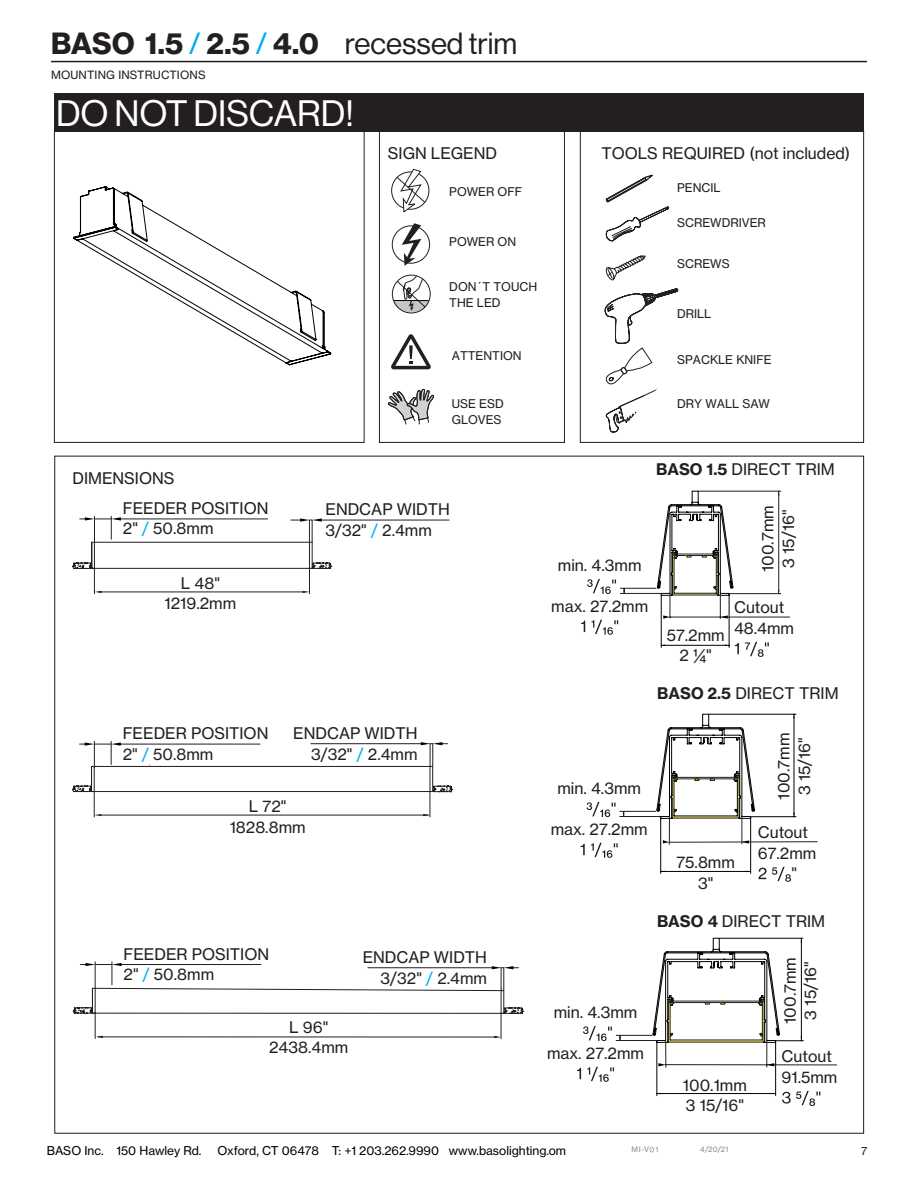
<style>
.page{position:relative;width:918px;height:1188px;background:#fff}
.page>*{position:absolute;margin:0;border:0;box-sizing:border-box;transform-origin:0 0}
.t1{font:36px "N Haas Grotesk DS Pro 55 Rg";color:#fff}
.t2{font:30px "N Haas Grotesk DS Pro 75 Bd";color:#231f20}
.t3{font:15.9px/20.5px "N Haas Grotesk TX Pro 55 Rg";color:#231f20}
.t4{font:15.9px/20.5px "N Haas Grotesk TX Pro 55 Rg";color:#221f1f;text-align:center}
.t5{font:12px "N Haas Grotesk TX Pro 55 Rg";color:#000}
.t6{font:11.85px/15.8px "N Haas Grotesk TX Pro 55 Rg";color:#231f20}
.t7{font:11.25px "N Haas Grotesk TX Pro 55 Rg";letter-spacing:.015em;color:#231f20}
.t8{font:7.5px "N Haas Grotesk TX Pro 55 Rg";color:#898b8d}
.s1{font-family:"N Haas Grotesk DS Pro 55 Rg";color:#00adee}
.s2{font-family:"N Haas Grotesk DS Pro 55 Rg"}
.s3{font-family:"N Haas Grotesk TX Pro 75 Bd"}
.s4{color:#00adee}
</style>
<div class="page">
<div style="left:54px;top:93px;width:810px;height:38px;background:#231f20"></div>
<div style="left:580px;top:130px;width:284px;height:313px;border:1px solid #231f20"></div>
<div style="left:54px;top:130px;width:310px;height:313px;border:1px solid #231f20"></div>
<div style="left:379px;top:130px;width:186px;height:313px;border:1px solid #231f20"></div>
<svg style="left:73px;top:186px;width:259px;height:180px"></svg>
<svg style="left:392px;top:274px;width:39px;height:40px"></svg>
<div style="left:391px;top:172px;width:38px;height:38px;border:1px solid #231f20;border-radius:50%"></div>
<div style="left:392px;top:225px;width:38px;height:39px;border:1px solid #231f20;border-radius:50%"></div>
<svg style="left:402px;top:223px;width:19px;height:43px"></svg>
<svg style="left:396px;top:168px;width:30px;height:45px"></svg>
<svg style="left:606px;top:255px;width:40px;height:26px"></svg>
<svg style="left:391px;top:334px;width:40px;height:35px"></svg>
<svg style="left:604px;top:288px;width:75px;height:145px"></svg>
<svg style="left:605px;top:174px;width:64px;height:68px"></svg>
<svg style="left:388px;top:389px;width:46px;height:36px"></svg>
<svg style="left:650px;top:1147px;width:8px;height:5px"></svg>
<hr style="left:51px;top:61px;width:816px;height:1px;background:#231f20">
<svg style="left:652px;top:490px;width:128px;height:546px"></svg>
<hr style="left:620px;top:588px;width:36px;height:1px;background:#231f20">
<hr style="left:620px;top:593px;width:41px;height:1px;background:#231f20">
<svg style="left:581px;top:620px;width:37px;height:15px"></svg>
<svg style="left:587px;top:579px;width:29px;height:15px"></svg>
<hr style="left:620px;top:811px;width:36px;height:1px;background:#231f20">
<hr style="left:620px;top:816px;width:41px;height:1px;background:#231f20">
<svg style="left:581px;top:843px;width:37px;height:15px"></svg>
<svg style="left:587px;top:802px;width:29px;height:15px"></svg>
<hr style="left:616px;top:1035px;width:36px;height:1px;background:#231f20">
<hr style="left:616px;top:1040px;width:41px;height:1px;background:#231f20">
<svg style="left:577px;top:1067px;width:37px;height:15px"></svg>
<svg style="left:583px;top:1026px;width:29px;height:15px"></svg>
<hr style="left:101px;top:815px;width:327px;height:1px;background:#231f20">
<hr style="left:92px;top:542px;width:220px;height:1px;background:#231f20">
<svg style="left:72px;top:562px;width:380px;height:231px"></svg>
<hr style="left:92px;top:766px;width:341px;height:1px;background:#231f20">
<hr style="left:311px;top:743px;width:110px;height:1px;background:#231f20">
<svg style="left:421px;top:742px;width:27px;height:75px"></svg>
<hr style="left:321px;top:520px;width:128px;height:1px;background:#231f20">
<svg style="left:291px;top:518px;width:31px;height:76px"></svg>
<svg style="left:72px;top:962px;width:451px;height:77px"></svg>
<hr style="left:120px;top:744px;width:140px;height:1px;background:#231f20">
<svg style="left:80px;top:741px;width:41px;height:76px"></svg>
<hr style="left:120px;top:519px;width:148px;height:1px;background:#231f20">
<svg style="left:72px;top:516px;width:49px;height:78px"></svg>
<hr style="left:666px;top:1064px;width:171px;height:1px;background:#231f20">
<svg style="left:656px;top:553px;width:164px;height:553px"></svg>
<h2 class="t2" style="left:51px;top:26px;width:468px">BASO 1.5 <span class="s1">/</span> 2.5 <span class="s1">/</span> 4.0 <span class="s2">recessed trim</span></h2>
<p class="t7" style="left:51px;top:68px;width:156px">MOUNTING INSTRUCTIONS</p>
<h1 class="t1" style="left:56px;top:93px;width:299px">DO NOT DISCARD!</h1>
<p class="t3" style="left:72px;top:467px;width:104px">DIMENSIONS</p>
<p class="t3" style="left:388px;top:143px;width:111px">SIGN LEGEND</p>
<p class="t3" style="left:601px;top:143px;width:250px">TOOLS REQUIRED (not included)</p>
<p class="t6" style="left:449px;top:184px;width:74px">POWER OFF</p>
<p class="t6" style="left:677px;top:179px;width:45px">PENCIL</p>
<p class="t6" style="left:449px;top:234px;width:68px">POWER ON</p>
<p class="t6" style="left:449px;top:279px;width:89px">DON´T TOUCH<br>THE LED</p>
<p class="t6" style="left:452px;top:348px;width:71px">ATTENTION</p>
<p class="t6" style="left:452px;top:396px;width:53px">USE ESD<br>GLOVES</p>
<p class="t6" style="left:677px;top:215px;width:90px">SCREWDRIVER</p>
<p class="t6" style="left:677px;top:256px;width:54px">SCREWS</p>
<p class="t6" style="left:677px;top:306px;width:36px">DRILL</p>
<p class="t6" style="left:677px;top:352px;width:96px">SPACKLE KNIFE</p>
<p class="t6" style="left:677px;top:396px;width:94px">DRY WALL SAW</p>
<p class="t3" style="left:656px;top:459px;width:180px"><span class="s3">BASO 1.5</span> DIRECT TRIM</p>
<p class="t3" style="left:123px;top:498px;width:147px">FEEDER POSITION<br>2" <span class="s4">/</span> 50.8mm</p>
<p class="t3" style="left:165px;top:572px;width:73px;text-align:center">L 48"<br>1219.2mm</p>
<p class="t3" style="left:325px;top:499px;width:126px">ENDCAP WIDTH<br>3/32" <span class="s4">/</span> 2.4mm</p>
<p class="t3" style="left:123px;top:723px;width:147px">FEEDER POSITION<br>2" <span class="s4">/</span> 50.8mm</p>
<p class="t3" style="left:293px;top:723px;width:126px;text-align:right">ENDCAP WIDTH<br>3/32" <span class="s4">/</span> 2.4mm</p>
<p class="t3" style="left:230px;top:796px;width:77px;text-align:center">L 72"<br>1828.8mm</p>
<p class="t3" style="left:124px;top:943px;width:147px">FEEDER POSITION<br>2" <span class="s4">/</span> 50.8mm</p>
<p class="t3" style="left:269px;top:1017px;width:81px;text-align:center">L 96"<br>2438.4mm</p>
<p class="t3" style="left:363px;top:947px;width:126px;text-align:right">ENDCAP WIDTH<br>3/32" <span class="s4">/</span> 2.4mm</p>
<p class="t4" style="left:558px;top:555px;width:85px">min. 4.3mm</p>
<p class="t3" style="left:758px;top:572px;width:68px;rotate:-90deg">100.7mm<br>3 15/16"</p>
<p class="t4" style="left:551px;top:595px;width:98px">max. 27.2mm</p>
<p class="t4" style="left:667px;top:625px;width:59px">57.2mm<br>2 ¼"</p>
<p class="t3" style="left:734px;top:597px;width:62px">Cutout<br>48.4mm</p>
<p class="t3" style="left:657px;top:683px;width:183px"><span class="s3">BASO 2.5</span> DIRECT TRIM</p>
<p class="t4" style="left:557px;top:778px;width:85px">min. 4.3mm</p>
<p class="t4" style="left:551px;top:818px;width:98px">max. 27.2mm</p>
<p class="t4" style="left:677px;top:852px;width:60px">75.8mm<br>3"</p>
<p class="t3" style="left:773px;top:800px;width:68px;rotate:-90deg">100.7mm<br>3 15/16"</p>
<p class="t3" style="left:758px;top:822px;width:52px">Cutout</p>
<p class="t3" style="left:758px;top:842px;width:60px">67.2mm</p>
<p class="t3" style="left:792px;top:863px;width:7px">"</p>
<p class="t3" style="left:657px;top:911px;width:170px"><span class="s3">BASO 4</span> DIRECT TRIM</p>
<p class="t4" style="left:554px;top:1002px;width:85px">min. 4.3mm</p>
<p class="t4" style="left:547px;top:1042px;width:98px">max. 27.2mm</p>
<p class="t4" style="left:683px;top:1074px;width:65px;text-align:left">100.1mm<br>3 15/16"</p>
<p class="t3" style="left:780px;top:1024px;width:68px;rotate:-90deg">100.7mm<br>3 15/16"</p>
<p class="t3" style="left:782px;top:1046px;width:57px">Cutout<br>91.5mm</p>
<p class="t5" style="left:47px;top:1143px;width:156px">BASO Inc. 150 Hawley Rd.</p>
<p class="t5" style="left:217px;top:1143px;width:350px">Oxford, CT 06478 T: +1 203.262.9990 www.basolighting.om</p>
<p class="t8" style="left:631px;top:1145px;width:19px">MI-V</p>
<p class="t8" style="left:700px;top:1145px;width:30px">4/20/21</p>
<p class="t7" style="left:861px;top:1144px;width:8px">7</p>
</div>
